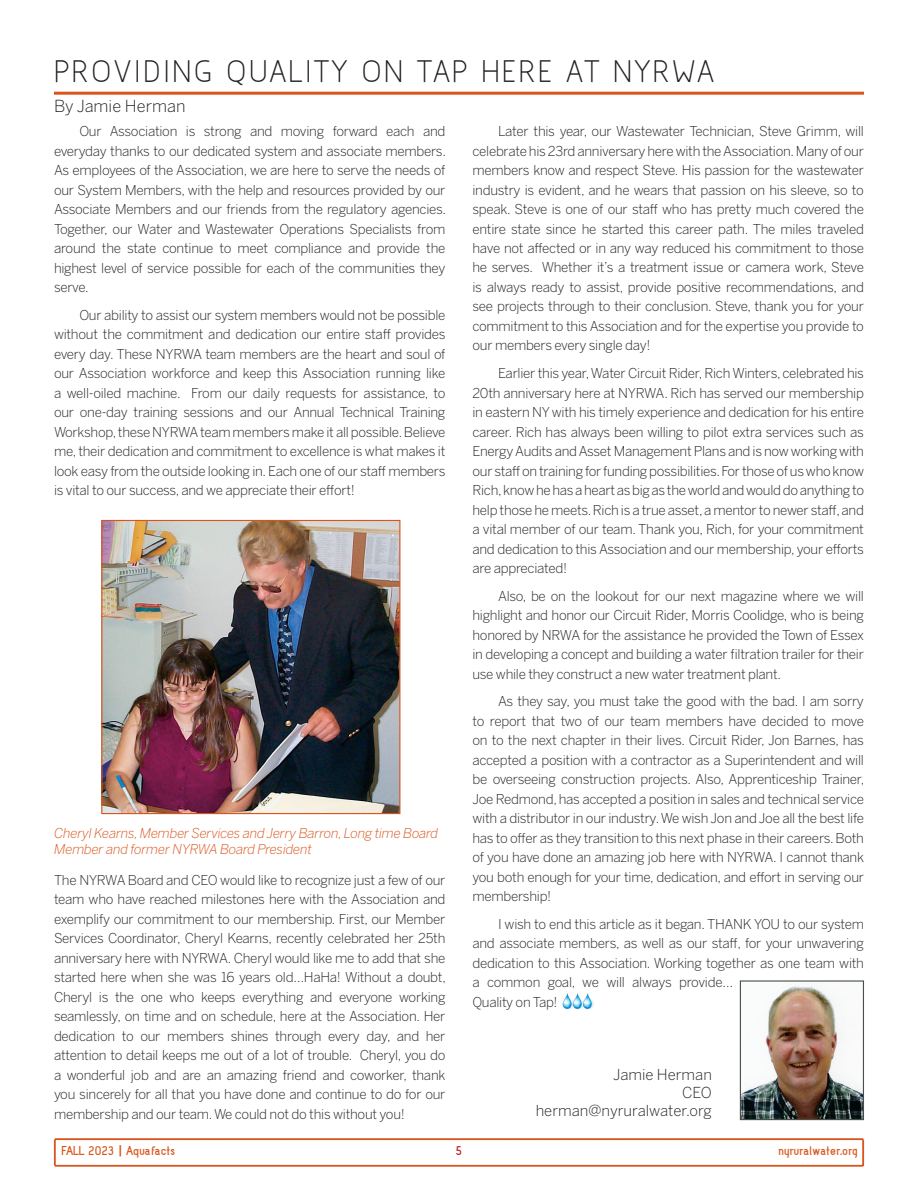
<style>
.page{position:relative;width:918px;height:1188px;background:#fff}
.page>*{position:absolute;margin:0;border:0;box-sizing:border-box;transform-origin:0 0}
.t1{font:39px "Acid";letter-spacing:.06em;color:#231f20}
.t2{font:300 16.5px "Benton Sans";color:#231f20}
.t3{font:700 16.2px "Acid";letter-spacing:-.015em;color:#da551d}
.t4{font:700 16.2px "Acid";color:#bb191f}
.t5{font:300 15px/18px "Benton Sans";color:#231f20;text-align:right}
.t6{font:300 13.5px/19.5px "Benton Sans";letter-spacing:-.02em;color:#231f20;text-align:justify}
.t7{font:italic 300 13.5px/16.2px "Benton Sans";letter-spacing:-.02em;color:#da551d}
.s1{font-family:"Benton Sans";font-weight:500;font-size:12px}
</style>
<div class="page">
<svg style="left:54px;top:1138px;width:810px;height:29px"></svg>
<img style="left:563px;top:994px;width:31px;height:16px">
<hr style="left:54px;top:92px;width:810px;height:3px;background:#da551d">
<img style="left:742px;top:985px;width:120px;height:133px">
<div style="left:740px;top:980px;width:124px;height:140px;border:1px solid #4b4c4d"></div>
<img style="left:103px;top:522px;width:295px;height:290px">
<div style="left:101px;top:520px;width:299px;height:294px;border:1px solid #da551d"></div>
<h1 class="t1" style="left:54px;top:56px;width:661px">PROVIDING QUALITY ON TAP HERE AT NYRWA</h1>
<p class="t2" style="left:54px;top:97px;width:133px">By Jamie Herman</p>
<p class="t6" style="left:54px;top:121px;width:393px;text-indent:26px">Our Association is strong and moving forward each and everyday thanks to our dedicated system and associate members.<br>As employees of the Association, we are here to serve the needs of our System Members, with the help and resources provided by our Associate Members and our friends from the regulatory agencies.<br>Together, our Water and Wastewater Operations Specialists from around the state continue to meet compliance and provide the highest level of service possible for each of the communities they serve.</p>
<p class="t6" style="left:54px;top:305px;width:393px;text-indent:26px">Our ability to assist our system members would not be possible without the commitment and dedication our entire staff provides every day. These NYRWA team members are the heart and soul of our Association workforce and keep this Association running like a well-oiled machine. From our daily requests for assistance, to our one-day training sessions and our Annual Technical Training Workshop, these NYRWA team members make it all possible. Believe me, their dedication and commitment to excellence is what makes it look easy from the outside looking in. Each one of our staff members is vital to our success, and we appreciate their effort!</p>
<p class="t7" style="left:54px;top:825px;width:386px">Cheryl Kearns, Member Services and Jerry Barron, Long time Board<br>Member and former NYRWA Board President</p>
<p class="t6" style="left:54px;top:870px;width:393px">The NYRWA Board and CEO would like to recognize just a few of our team who have reached milestones here with the Association and exemplify our commitment to our membership. First, our Member Services Coordinator, Cheryl Kearns, recently celebrated her 25th anniversary here with NYRWA. Cheryl would like me to add that she started here when she was 16 years old…HaHa! Without a doubt, Cheryl is the one who keeps everything and everyone working seamlessly, on time and on schedule, here at the Association. Her dedication to our members shines through every day, and her attention to detail keeps me out of a lot of trouble. Cheryl, you do a wonderful job and are an amazing friend and coworker, thank you sincerely for all that you have done and continue to do for our membership and our team. We could not do this without you!</p>
<p class="t6" style="left:472px;top:121px;width:393px;text-indent:26px">Later this year, our Wastewater Technician, Steve Grimm, will celebrate his 23rd anniversary here with the Association. Many of our members know and respect Steve. His passion for the wastewater industry is evident, and he wears that passion on his sleeve, so to speak. Steve is one of our staff who has pretty much covered the entire state since he started this career path. The miles traveled have not affected or in any way reduced his commitment to those he serves. Whether it’s a treatment issue or camera work, Steve is always ready to assist, provide positive recommendations, and see projects through to their conclusion. Steve, thank you for your commitment to this Association and for the expertise you provide to our members every single day!</p>
<p class="t6" style="left:472px;top:363px;width:393px;text-indent:26px">Earlier this year, Water Circuit Rider, Rich Winters, celebrated his 20th anniversary here at NYRWA. Rich has served our membership in eastern NY with his timely experience and dedication for his entire career. Rich has always been willing to pilot extra services such as Energy Audits and Asset Management Plans and is now working with our staff on training for funding possibilities. For those of us who know Rich, know he has a heart as big as the world and would do anything to help those he meets. Rich is a true asset, a mentor to newer staff, and a vital member of our team. Thank you, Rich, for your commitment and dedication to this Association and our membership, your efforts are appreciated!</p>
<p class="t6" style="left:472px;top:586px;width:393px;text-indent:26px">Also, be on the lookout for our next magazine where we will highlight and honor our Circuit Rider, Morris Coolidge, who is being honored by NRWA for the assistance he provided the Town of Essex in developing a concept and building a water filtration trailer for their use while they construct a new water treatment plant.</p>
<p class="t6" style="left:472px;top:691px;width:393px;text-indent:26px">As they say, you must take the good with the bad. I am sorry to report that two of our team members have decided to move on to the next chapter in their lives. Circuit Rider, Jon Barnes, has accepted a position with a contractor as a Superintendent and will be overseeing construction projects. Also, Apprenticeship Trainer, Joe Redmond, has accepted a position in sales and technical service with a distributor in our industry. We wish Jon and Joe all the best life has to offer as they transition to this next phase in their careers. Both of you have done an amazing job here with NYRWA. I cannot thank you both enough for your time, dedication, and effort in serving our membership!</p>
<p class="t6" style="left:472px;top:914px;width:393px;text-align:left;text-indent:26px">I wish to end this article as it began. THANK YOU to our system and associate members, as well as our staff, for your unwavering dedication to this Association. Working together as one team with a common goal, we will always provide…<br>Quality on Tap!</p>
<p class="t5" style="left:536px;top:1066px;width:178px">Jamie Herman<br>CEO herman@nyruralwater.org</p>
<p class="t3" style="left:62px;top:1145px;width:115px">FALL 2023 <span class="s1">|</span> Aquafacts</p>
<p class="t4" style="left:456px;top:1145px;width:8px">5</p>
<p class="t3" style="left:778px;top:1145px;width:81px">nyruralwater.org</p>
</div>
